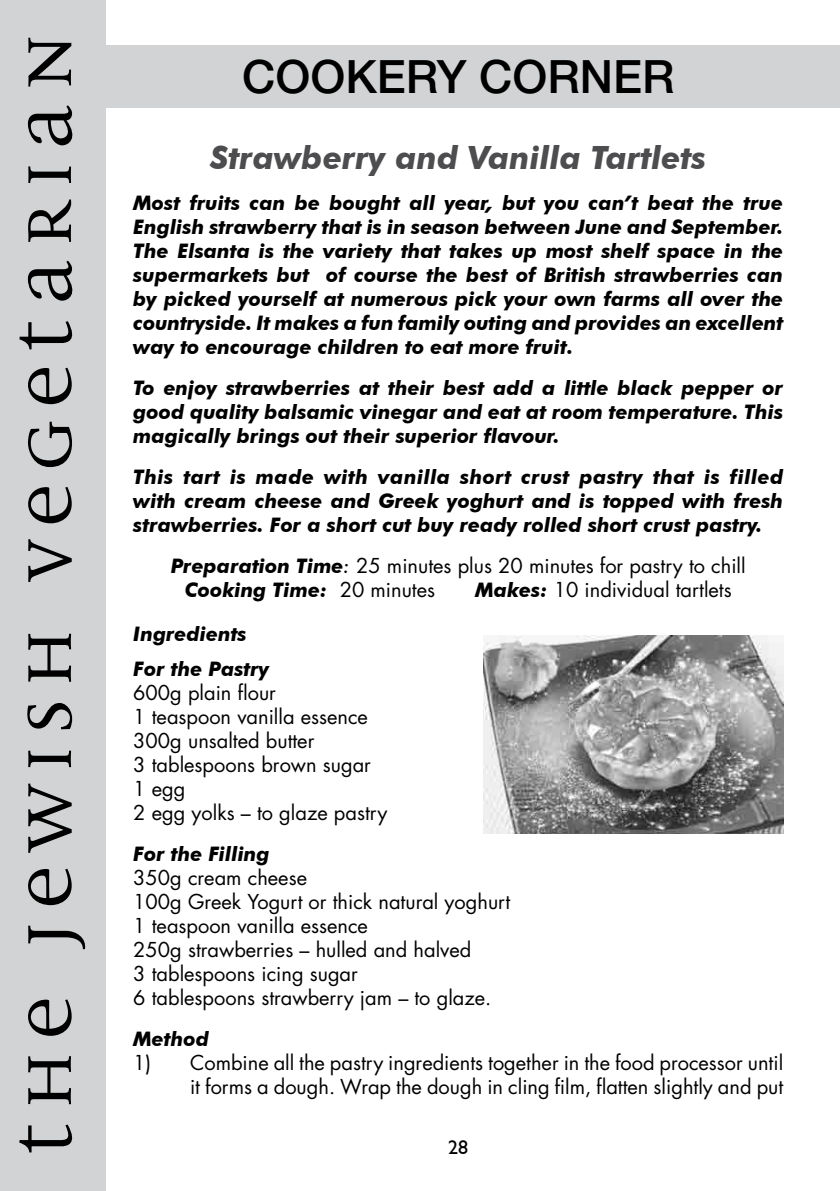
<style>
.page{position:relative;width:840px;height:1191px;background:#fff}
.page>*{position:absolute;margin:0;border:0;box-sizing:border-box;transform-origin:0 0}
.t1{font:500 46px "Helvetica Neue";color:#000}
.t2{font:italic 700 32px "Futura BT";color:#4d4d4f}
.t3{font:italic 700 20px/24px "Futura BT";color:#000;text-align:justify}
.t4{font:20px/24px "Futura";color:#000}
.t5{font:20px "Gill Sans";color:#000}
.s1{font-family:"Futura BT";font-weight:700;font-style:italic}
.s2{font-family:"Futura BT";font-weight:500;font-style:italic}
.s3{font-family:"Futura";font-weight:400;font-style:normal}
</style>
<div class="page">
<div style="left:0;top:45px;width:839px;height:63px;background:#d1d3d4"></div>
<div style="left:0;top:0;width:105px;height:1191px;background:#d1d3d4"></div>
<svg style="left:19px;top:1124px;width:54px;height:28px"></svg>
<svg style="left:28px;top:1056px;width:43px;height:48px"></svg>
<svg style="left:28px;top:999px;width:44px;height:36px"></svg>
<svg style="left:28px;top:925px;width:58px;height:24px"></svg>
<svg style="left:28px;top:868px;width:44px;height:37px"></svg>
<svg style="left:28px;top:783px;width:44px;height:70px"></svg>
<svg style="left:28px;top:750px;width:43px;height:17px"></svg>
<svg style="left:27px;top:703px;width:46px;height:26px"></svg>
<svg style="left:28px;top:634px;width:43px;height:48px"></svg>
<svg style="left:28px;top:539px;width:44px;height:43px"></svg>
<svg style="left:28px;top:487px;width:44px;height:36px"></svg>
<svg style="left:28px;top:422px;width:44px;height:45px"></svg>
<svg style="left:28px;top:368px;width:44px;height:36px"></svg>
<svg style="left:20px;top:321px;width:53px;height:28px"></svg>
<svg style="left:28px;top:261px;width:45px;height:40px"></svg>
<svg style="left:28px;top:199px;width:44px;height:43px"></svg>
<svg style="left:28px;top:166px;width:43px;height:17px"></svg>
<svg style="left:28px;top:105px;width:45px;height:41px"></svg>
<svg style="left:28px;top:38px;width:43px;height:49px"></svg>
<img style="left:483px;top:635px;width:299px;height:198px">
<h1 class="t1" style="left:242px;top:50px;width:35px">COO</h1>
<h1 class="t1" style="left:345px;top:50px;width:62px">KERY</h1>
<h1 class="t1" style="left:479px;top:50px;width:34px">CORNER</h1>
<h2 class="t2" style="left:210px;top:138px;width:497px">Strawberry and Vanilla Tartlets</h2>
<p class="t3" style="left:133px;top:191px;width:651px">Most fruits can be bought all year, but you can’t beat the true English strawberry that is in season between June and September.<br>The Elsanta is the variety that takes up most shelf space in the supermarkets but of course the best of British strawberries can by picked yourself at numerous pick your own farms all over the countryside. It makes a fun family outing and provides an excellent way to encourage children to eat more fruit.</p>
<p class="t3" style="left:133px;top:376px;width:651px">To enjoy strawberries at their best add a little black pepper or good quality balsamic vinegar and eat at room temperature. This magically brings out their superior flavour.</p>
<p class="t3" style="left:133px;top:465px;width:651px">This tart is made with vanilla short crust pastry that is filled with cream cheese and Greek yoghurt and is topped with fresh strawberries. For a short cut buy ready rolled short crust pastry.</p>
<p class="t4" style="left:171px;top:554px;width:576px"><span class="s1">Preparation Time</span><span class="s2">:</span> 25 minutes plus 20 minutes for pastry to chill</p>
<p class="t3" style="left:185px;top:578px;width:252px">Cooking Time: <span class="s3">20 minutes</span></p>
<p class="t4" style="left:475px;top:578px;width:258px"><span class="s1">Makes:</span> 10 individual tartlets</p>
<p class="t3" style="left:133px;top:616px;width:137px;line-height:35.4px">Ingredients<br>For the Pastry</p>
<p class="t4" style="left:133px;top:681px;width:255px">600g plain flour<br>1 teaspoon vanilla essence<br>300g unsalted butter<br>3 tablespoons brown sugar<br>1 egg<br>2 egg yolks – to glaze pastry</p>
<p class="t3" style="left:133px;top:842px;width:138px">For the Filling</p>
<p class="t4" style="left:133px;top:866px;width:378px">350g cream cheese<br>100g Greek Yogurt or thick natural yoghurt<br>1 teaspoon vanilla essence<br>250g strawberries – hulled and halved<br>3 tablespoons icing sugar<br>6 tablespoons strawberry jam – to glaze.</p>
<p class="t3" style="left:133px;top:1027px;width:77px">Method</p>
<p class="t4" style="left:133px;top:1051px;width:651px;text-align:right">1) Combine all the pastry ingredients together in the food processor until it forms a dough. Wrap the dough in cling film, flatten slightly and put</p>
<p class="t5" style="left:448px;top:1135px;width:21px">28</p>
</div>
